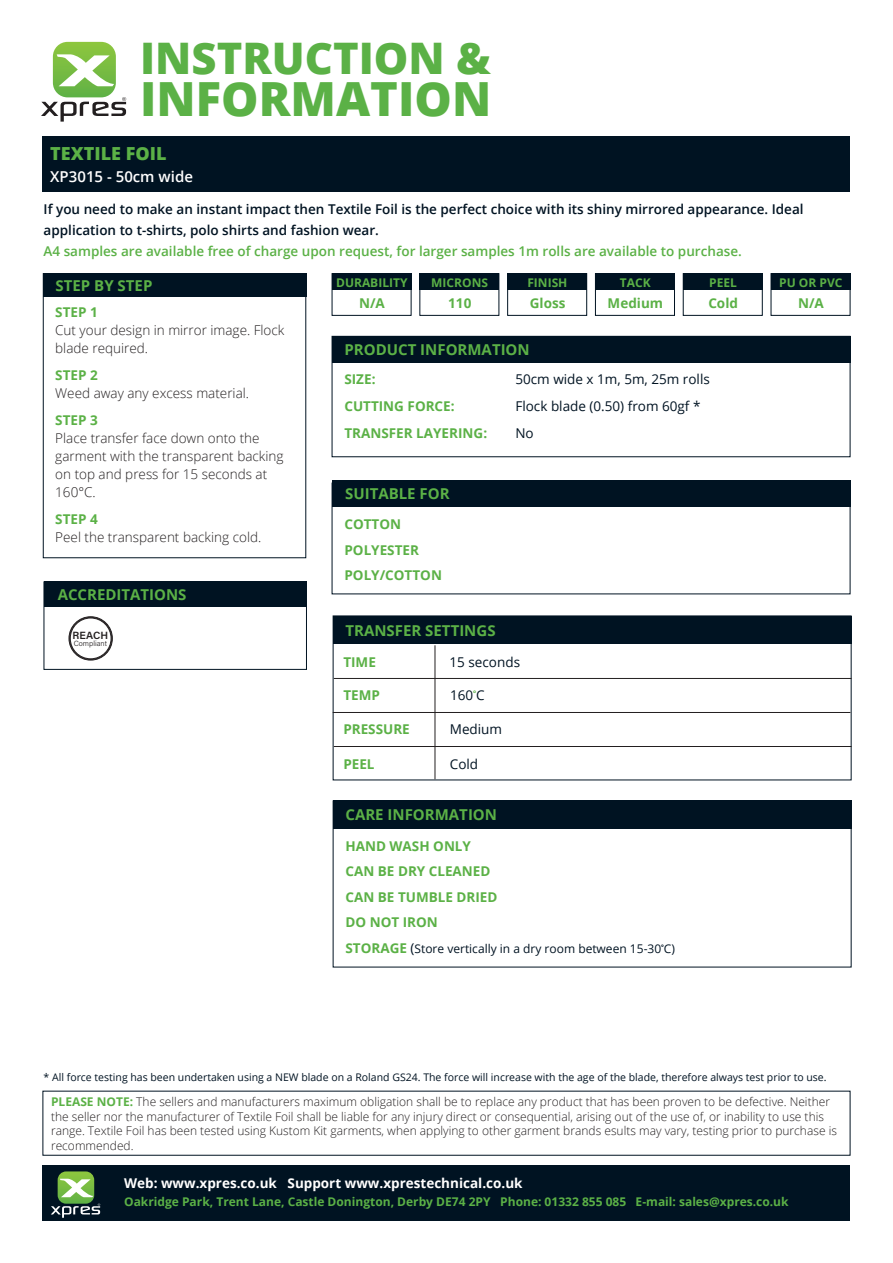
<style>
.page{position:relative;width:893px;height:1263px;background:#fff}
.page>*{position:absolute;margin:0;border:0;box-sizing:border-box;transform-origin:0 0}
.t1{font:800 47.1px "Open Sans";color:#5bb146}
.t2{font:800 43.5px "Open Sans";color:#5bb146}
.t3{font:800 18px "Open Sans";color:#5bb146}
.t4{font:700 15px "Open Sans";color:#5bb146}
.t5{font:600 15px "Open Sans";color:#fff}
.t6{font:300 13.5px/18px "Open Sans";color:#231f20}
.t7{font:700 13.5px "Open Sans";color:#5bb146}
.t8{font:600 13.5px "Open Sans";color:#001322}
.t9{font:600 13.5px "Open Sans";color:#5bb146}
.t10{font:13.5px "Open Sans";color:#001322}
.t11{font:700 13.5px "Open Sans";color:#fff}
.t12{font:300 12px/14.4px "Open Sans";color:#231f20}
.t13{font:700 12px "Open Sans";color:#5bb146}
.t14{font:12px "Open Sans";color:#001322}
.t15{font:10.5px "Open Sans";color:#001322}
.t16{font:10.5px "Acumin Variable Concept";letter-spacing:.03em;color:#231f20}
.t17{font:7.5px "Acumin Variable Concept";letter-spacing:.01em;color:#231f20}
.s1{font-family:"Bebas Neue";font-weight:700;color:#5bb146}
.s2{font-weight:700;font-size:13.5px;color:#5bb146}
.s3{font-size:13.5px}
.s4{font-family:"Bebas Neue";font-weight:700}
.s5{font-weight:700;color:#5bb146}
</style>
<div class="page">
<div style="left:43px;top:1165px;width:807px;height:55px;background:#001322"></div>
<div style="left:43px;top:136px;width:807px;height:55px;background:#001322"></div>
<div style="left:43px;top:273px;width:263px;height:285px;border:1px solid #001322"></div>
<div style="left:43px;top:273px;width:263px;height:23px;background:#001322"></div>
<div style="left:332px;top:336px;width:518px;height:27px;background:#001322"></div>
<div style="left:332px;top:480px;width:518px;height:27px;background:#001322"></div>
<div style="left:333px;top:615px;width:518px;height:165px;border:1px solid #001322"></div>
<div style="left:333px;top:617px;width:518px;height:27px;background:#001322"></div>
<hr style="left:435px;top:645px;width:1px;height:134px;background:#231f20">
<svg style="left:41px;top:42px;width:85px;height:80px"></svg>
<svg style="left:51px;top:1171px;width:49px;height:47px"></svg>
<div style="left:332px;top:273px;width:79px;height:43px;border:1px solid #001322"></div>
<div style="left:332px;top:273px;width:79px;height:17px;background:#001322"></div>
<div style="left:419px;top:273px;width:80px;height:43px;border:1px solid #001322"></div>
<div style="left:419px;top:273px;width:80px;height:17px;background:#001322"></div>
<div style="left:507px;top:273px;width:80px;height:43px;border:1px solid #001322"></div>
<div style="left:507px;top:273px;width:80px;height:17px;background:#001322"></div>
<div style="left:595px;top:273px;width:80px;height:43px;border:1px solid #001322"></div>
<div style="left:595px;top:273px;width:80px;height:17px;background:#001322"></div>
<div style="left:683px;top:273px;width:80px;height:43px;border:1px solid #001322"></div>
<div style="left:683px;top:273px;width:80px;height:17px;background:#001322"></div>
<div style="left:771px;top:273px;width:79px;height:43px;border:1px solid #001322"></div>
<div style="left:771px;top:273px;width:79px;height:17px;background:#001322"></div>
<hr style="left:334px;top:678px;width:517px;height:1px;background:#231f20">
<div style="left:333px;top:800px;width:518px;height:29px;background:#001322"></div>
<div style="left:44px;top:581px;width:263px;height:89px;border:1px solid #001322"></div>
<div style="left:44px;top:581px;width:262px;height:26px;background:#001322"></div>
<div style="left:69px;top:617px;width:43px;height:43px;border:1px solid #231f20;border-radius:50%"></div>
<div style="left:70px;top:618px;width:41px;height:41px;border:1px solid #231f20;border-radius:50%"></div>
<hr style="left:333px;top:712px;width:517px;height:1px;background:#231f20">
<hr style="left:334px;top:746px;width:517px;height:1px;background:#231f20">
<p class="t2" style="left:140px;top:25px;width:352px">INSTRUCTION &amp;</p>
<p class="t1" style="left:140px;top:63px;width:353px">INFORMATION</p>
<p class="t3" style="left:50px;top:140px;width:118px">TEXTILE FOIL</p>
<p class="t5" style="left:50px;top:166px;width:144px">XP3015 - 50cm wide</p>
<p class="t8" style="left:44px;top:200px;width:762px">If you need to make an instant impact then Textile Foil is the perfect choice with its shiny mirrored appearance. Ideal</p>
<p class="t8" style="left:44px;top:221px;width:337px">application to t-shirts, polo shirts and fashion wear.</p>
<p class="t9" style="left:44px;top:242px;width:700px">A4 samples are available free of charge upon request, for larger samples 1m rolls are available to purchase.</p>
<p class="t4" style="left:56px;top:275px;width:98px">STEP BY STEP</p>
<p class="t7" style="left:55px;top:302px;width:44px">STEP 1</p>
<p class="t6" style="left:55px;top:320px;width:231px">Cut your design in mirror image. Flock blade required.</p>
<p class="t7" style="left:55px;top:365px;width:44px">STEP 2</p>
<p class="t6" style="left:55px;top:383px;width:195px">Weed away any excess material.</p>
<p class="t7" style="left:55px;top:410px;width:44px">STEP 3</p>
<p class="t6" style="left:55px;top:428px;width:206px">Place transfer face down onto the</p>
<p class="t6" style="left:55px;top:446px;width:230px">garment with the transparent backing</p>
<p class="t6" style="left:55px;top:464px;width:213px">on top and press for 15 seconds at</p>
<p class="t6" style="left:55px;top:482px;width:42px">160°C.</p>
<p class="t7" style="left:55px;top:509px;width:44px">STEP 4</p>
<p class="t6" style="left:55px;top:527px;width:208px">Peel the transparent backing cold.</p>
<p class="t4" style="left:58px;top:584px;width:130px">ACCREDITATIONS</p>
<p class="t16" style="left:73px;top:628px;width:37px">REACH</p>
<p class="t17" style="left:74px;top:639px;width:35px">Compliant</p>
<p class="t13" style="left:336px;top:274px;width:73px">DURABILITY</p>
<p class="t7" style="left:359px;top:293px;width:27px">N/A</p>
<p class="t13" style="left:431px;top:274px;width:58px">MICRONS</p>
<p class="t7" style="left:448px;top:293px;width:25px">110</p>
<p class="t13" style="left:527px;top:274px;width:42px">FINISH</p>
<p class="t7" style="left:530px;top:293px;width:37px">Gloss</p>
<p class="t13" style="left:620px;top:274px;width:32px">TACK</p>
<p class="t7" style="left:608px;top:293px;width:57px">Medium</p>
<p class="t13" style="left:709px;top:274px;width:29px">PEEL</p>
<p class="t7" style="left:708px;top:293px;width:31px">Cold</p>
<p class="t4" style="left:344px;top:339px;width:187px">PRODUCT INFORMATION</p>
<p class="t7" style="left:344px;top:369px;width:33px">SIZE:</p>
<p class="t10" style="left:515px;top:370px;width:196px">50cm wide x 1m, 5m, 25m rolls</p>
<p class="t7" style="left:344px;top:396px;width:112px">CUTTING FORCE:</p>
<p class="t10" style="left:515px;top:397px;width:187px">Flock blade (0.50) from 60gf *</p>
<p class="t7" style="left:344px;top:423px;width:144px">TRANSFER LAYERING:</p>
<p class="t10" style="left:515px;top:424px;width:20px">No</p>
<p class="t4" style="left:345px;top:483px;width:106px">SUITABLE FOR</p>
<p class="t7" style="left:344px;top:515px;width:58px">COTTON</p>
<p class="t7" style="left:344px;top:540px;width:76px">POLYESTER</p>
<p class="t7" style="left:344px;top:566px;width:99px">POLY/COTTON</p>
<p class="t4" style="left:345px;top:619px;width:152px">TRANSFER SETTINGS</p>
<p class="t7" style="left:343px;top:652px;width:34px">TIME</p>
<p class="t10" style="left:450px;top:652px;width:72px">15 seconds</p>
<p class="t7" style="left:343px;top:686px;width:38px">TEMP</p>
<p class="t10" style="left:450px;top:686px;width:36px">160<span class="s1">°</span>C</p>
<p class="t7" style="left:343px;top:720px;width:68px">PRESSURE</p>
<p class="t10" style="left:450px;top:720px;width:54px">Medium</p>
<p class="t7" style="left:343px;top:754px;width:33px">PEEL</p>
<p class="t10" style="left:450px;top:754px;width:30px">Cold</p>
<p class="t4" style="left:345px;top:804px;width:153px">CARE INFORMATION</p>
<p class="t7" style="left:345px;top:836px;width:127px">HAND WASH ONLY</p>
<p class="t7" style="left:345px;top:862px;width:147px">CAN BE DRY CLEANED</p>
<p class="t7" style="left:345px;top:887px;width:153px">CAN BE TUMBLE DRIED</p>
<p class="t7" style="left:345px;top:913px;width:94px">DO NOT IRON</p>
<p class="t14" style="left:345px;top:940px;width:331px"><span class="s2">STORAGE</span> <span class="s3">(</span>Store vertically in a dry room between 15-30<span class="s4">°</span>C)</p>
<p class="t13" style="left:779px;top:274px;width:65px">PU OR PVC</p>
<p class="t7" style="left:798px;top:293px;width:27px">N/A</p>
<p class="t15" style="left:44px;top:1070px;width:784px">* All force testing has been undertaken using a NEW blade on a Roland GS24. The force will increase with the age of the blade, therefore always test prior to use.</p>
<p class="t12" style="left:51px;top:1094px;width:787px"><span class="s5">PLEASE NOTE:</span> The sellers and manufacturers maximum obligation shall be to replace any product that has been proven to be defective. Neither the seller nor the manufacturer of Textile Foil shall be liable for any injury direct or consequential, arising out of the use of, or inability to use this range. Textile Foil has been tested using Kustom Kit garments, when applying to other garment brands esults may vary, testing prior to purchase is recommended.</p>
<p class="t11" style="left:124px;top:1173px;width:400px">Web: www.xpres.co.uk Support www.xprestechnical.co.uk</p>
<p class="t13" style="left:124px;top:1193px;width:666px">Oakridge Park, Trent Lane, Castle Donington, Derby DE74 2PY Phone: 01332 855 085 E-mail: sales@xpres.co.uk</p>
</div>
